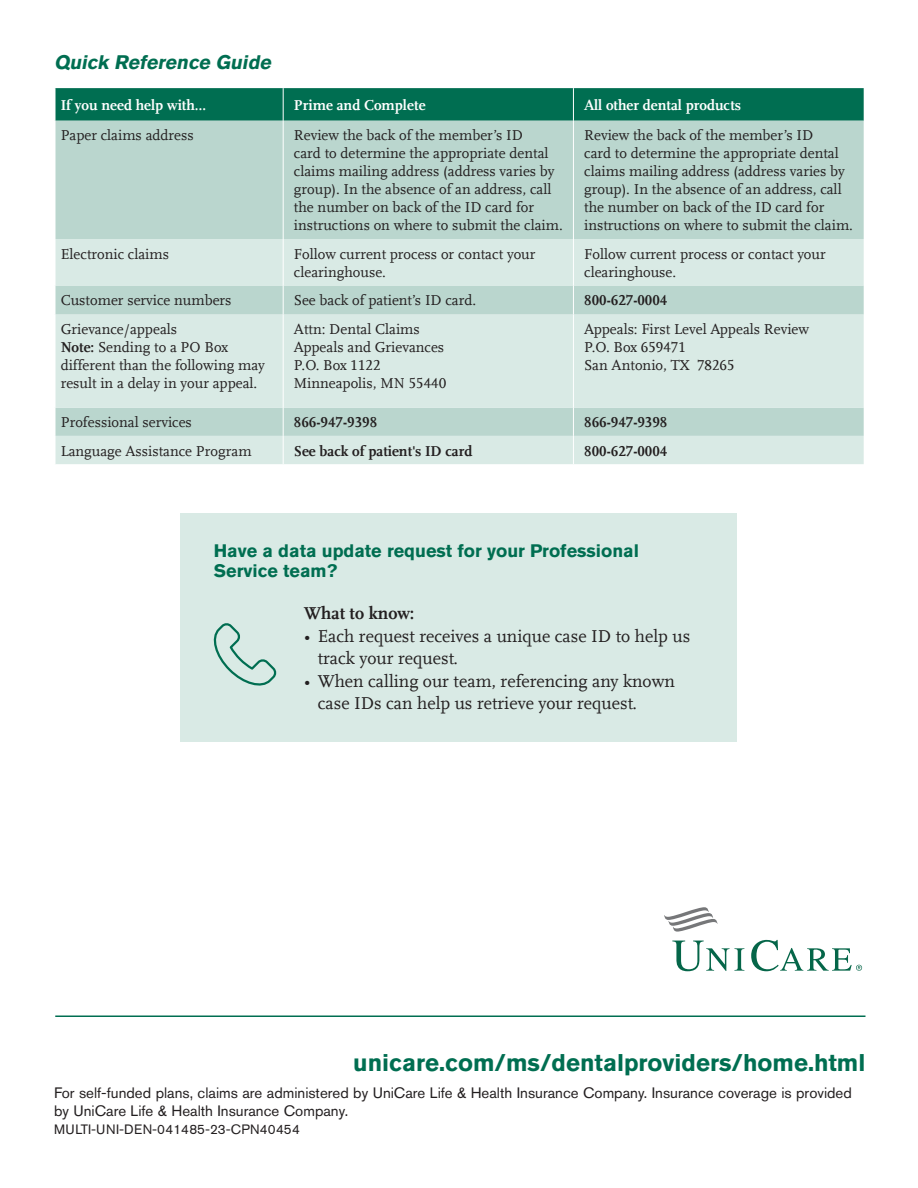
<style>
.page{position:relative;width:918px;height:1188px;background:#fff}
.page>*{position:absolute;margin:0;border:0;box-sizing:border-box;transform-origin:0 0}
.UniCare_website{font:700 24px "Akzidenz Grotesk Std";color:#006e51}
.UniCare_article_header_13_15{font:italic 700 19.5px "Akzidenz Grotesk Std";color:#006e51}
.t1{font:18px/22.5px "Scala Offc";color:#231f20}
.UniCare_article_header_13_15-2{font:700 18px/19.5px "Akzidenz Grotesk Std";color:#006e51}
.UniCare_Body_Copy_12_15pt{font:700 18px "Scala Offc";color:#231f20}
.UniCare_Body_Copy_12_15pt-2{font:15px/18px "Scala Offc";color:#231f20}
.UniCare_Endorsement_line{font:15px/18px "Akzidenz Grotesk Std";color:#231f20}
.UniCare_Body_Copy_12_15pt-3{font:700 15px "Scala Offc";color:#231f20}
.UniCare_Body_Copy_12_15pt-4{font:700 15px "Scala Offc";color:#fff}
.UniCare_Endorsement_line-2{font:13.5px "Akzidenz Grotesk Std";letter-spacing:.02em;color:#231f20}
.s1{font-weight:700}
</style>
<div class="page">
<svg style="left:672px;top:941px;width:72px;height:30px"></svg>
<svg style="left:664px;top:907px;width:54px;height:25px"></svg>
<svg style="left:751px;top:940px;width:111px;height:31px"></svg>
<hr style="left:55px;top:1016px;width:810px;height:1px;background:#006e51">
<div style="left:180px;top:513px;width:557px;height:229px;background:#d9eae5"></div>
<div style="left:56px;top:88px;width:808px;height:33px;background:#006e51"></div>
<div style="left:56px;top:121px;width:808px;height:118px;background:#bad6ce"></div>
<svg style="left:56px;top:239px;width:808px;height:225px;background:#d1e5df"></svg>
<hr style="left:283px;top:88px;width:1px;height:33px;background:#fff">
<hr style="left:283px;top:121px;width:1px;height:118px;background:#fff">
<hr style="left:283px;top:239px;width:1px;height:47px;background:#fff">
<svg style="left:283px;top:286px;width:1px;height:29px"></svg>
<hr style="left:283px;top:315px;width:1px;height:93px;background:#fff">
<svg style="left:283px;top:408px;width:1px;height:56px"></svg>
<hr style="left:573px;top:88px;width:1px;height:33px;background:#fff">
<hr style="left:573px;top:121px;width:1px;height:118px;background:#fff">
<hr style="left:573px;top:239px;width:1px;height:47px;background:#fff">
<svg style="left:573px;top:286px;width:1px;height:29px"></svg>
<hr style="left:573px;top:315px;width:1px;height:93px;background:#fff">
<svg style="left:573px;top:408px;width:1px;height:56px"></svg>
<svg style="left:213px;top:623px;width:64px;height:63px"></svg>
<p class="UniCare_article_header_13_15" style="left:54px;top:51px;width:222px">Quick Reference Guide</p>
<p class="UniCare_Body_Copy_12_15pt-4" style="left:61px;top:97px;width:147px">If you need help with…</p>
<p class="UniCare_Body_Copy_12_15pt-4" style="left:294px;top:97px;width:133px">Prime and Complete</p>
<p class="UniCare_Body_Copy_12_15pt-4" style="left:584px;top:97px;width:158px">All other dental products</p>
<p class="UniCare_Body_Copy_12_15pt-2" style="left:61px;top:127px;width:134px">Paper claims address</p>
<p class="UniCare_Body_Copy_12_15pt-2" style="left:294px;top:127px;width:270px">Review the back of the member’s ID<br>card to determine the appropriate dental claims mailing address (address varies by group). In the absence of an address, call the number on back of the ID card for instructions on where to submit the claim.</p>
<p class="UniCare_Body_Copy_12_15pt-2" style="left:584px;top:127px;width:270px">Review the back of the member’s ID<br>card to determine the appropriate dental claims mailing address (address varies by group). In the absence of an address, call the number on back of the ID card for instructions on where to submit the claim.</p>
<p class="UniCare_Body_Copy_12_15pt-2" style="left:61px;top:245px;width:110px">Electronic claims</p>
<p class="UniCare_Body_Copy_12_15pt-2" style="left:294px;top:245px;width:243px">Follow current process or contact your clearinghouse.</p>
<p class="UniCare_Body_Copy_12_15pt-2" style="left:584px;top:245px;width:243px">Follow current process or contact your clearinghouse.</p>
<p class="UniCare_Body_Copy_12_15pt-2" style="left:61px;top:292px;width:172px">Customer service numbers</p>
<p class="UniCare_Body_Copy_12_15pt-2" style="left:294px;top:292px;width:184px">See back of patient’s ID card.</p>
<p class="UniCare_Body_Copy_12_15pt-3" style="left:584px;top:292px;width:85px">800-627-0004</p>
<p class="UniCare_Body_Copy_12_15pt-2" style="left:61px;top:321px;width:206px">Grievance/appeals<br><span class="s1">Note:</span> Sending to a PO Box different than the following may result in a delay in your appeal.</p>
<p class="UniCare_Body_Copy_12_15pt-2" style="left:294px;top:321px;width:127px">Attn: Dental Claims</p>
<p class="UniCare_Body_Copy_12_15pt-2" style="left:584px;top:321px;width:226px">Appeals: First Level Appeals Review<br>P.O. Box 659471<br>San Antonio, TX 78265</p>
<p class="UniCare_Body_Copy_12_15pt-2" style="left:294px;top:339px;width:152px">Appeals and Grievances</p>
<p class="UniCare_Body_Copy_12_15pt-2" style="left:294px;top:357px;width:88px">P.O. Box 1122</p>
<p class="UniCare_Body_Copy_12_15pt-2" style="left:294px;top:375px;width:154px">Minneapolis, MN 55440</p>
<p class="UniCare_Body_Copy_12_15pt-2" style="left:61px;top:414px;width:133px">Professional services</p>
<p class="UniCare_Body_Copy_12_15pt-3" style="left:294px;top:414px;width:85px">866-947-9398</p>
<p class="UniCare_Body_Copy_12_15pt-3" style="left:584px;top:414px;width:85px">866-947-9398</p>
<p class="UniCare_Body_Copy_12_15pt-2" style="left:61px;top:442px;width:192px">Language Assistance Program</p>
<p class="UniCare_Body_Copy_12_15pt-3" style="left:294px;top:442px;width:180px">See back of patient's ID card</p>
<p class="UniCare_Body_Copy_12_15pt-3" style="left:584px;top:442px;width:85px">800-627-0004</p>
<p class="UniCare_article_header_13_15-2" style="left:214px;top:541px;width:427px">Have a data update request for your Professional<br>Service team?</p>
<p class="UniCare_Body_Copy_12_15pt" style="left:304px;top:603px;width:111px">What to know:</p>
<p class="t1" style="left:318px;top:625px;width:374px;text-indent:-14px">• Each request receives a unique case ID to help us track your request.</p>
<p class="t1" style="left:318px;top:670px;width:359px;text-indent:-14px">• When calling our team, referencing any known case IDs can help us retrieve your request.</p>
<p class="UniCare_website" style="left:353px;top:1049px;width:514px">unicare.com/ms/dentalproviders/home.html</p>
<p class="UniCare_Endorsement_line" style="left:54px;top:1084px;width:799px">For self-funded plans, claims are administered by UniCare Life &amp; Health Insurance Company. Insurance coverage is provided by UniCare Life &amp; Health Insurance Company.</p>
<p class="UniCare_Endorsement_line-2" style="left:54px;top:1121px;width:247px">MULTI-UNI-DEN-041485-23-CPN40454</p>
</div>
